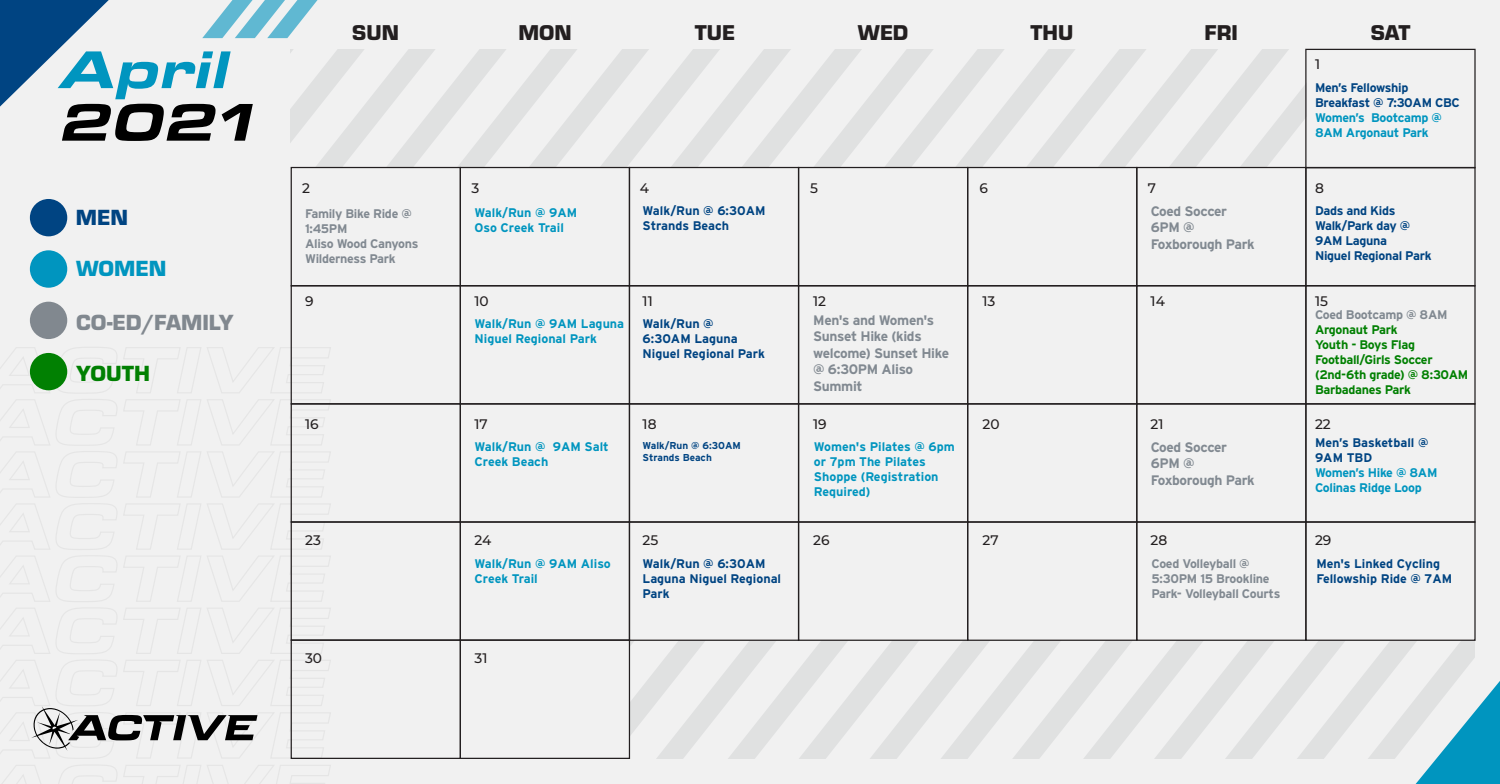
<style>
.page{position:relative;width:1500px;height:784px;background:#fff}
.page>*{position:absolute;margin:0;border:0;box-sizing:border-box;transform-origin:0 0}
.t1{font:italic 900 55px "Eurostile Ext";color:#0095bf}
.t2{font:italic 900 55px "Eurostile Ext";color:#000}
.t3{font:900 22.75px "Eurostile";color:#81888f}
.t4{font:900 22.75px "Eurostile";color:#0095bf}
.t5{font:900 22.75px "Eurostile";color:#018002}
.t6{font:900 22.75px "Eurostile";color:#004482}
.t7{font:900 22.25px "Eurostile";color:#231f20}
.t8{font:700 13.75px/16.5px "Interstate";letter-spacing:-.025em;color:#818991}
.t9{font:500 13.75px "Montserrat";color:#231f20}
.t10{font:700 12.5px/15px "Interstate";color:#0095bf}
.t11{font:700 12.5px/15px "Interstate";letter-spacing:-.005em;color:#004482}
.t12{font:700 12.5px/15px "Interstate";letter-spacing:-.025em;color:#818991}
.t13{font:700 12.5px/15px "Interstate";letter-spacing:-.025em;color:#004482}
.t14{font:700 12.5px/15px "Interstate";letter-spacing:-.025em;color:#018002}
.t15{font:700 12.5px/15px "Interstate";letter-spacing:-.025em;color:#0095bf}
.t16{font:700 10px/12px "Interstate";color:#004482}
</style>
<div class="page">
<div style="left:0;top:1px;width:1500px;height:783px;background:#f1f1f1"></div>
<svg style="left:202px;top:0;width:116px;height:38px"></svg>
<svg style="left:0;top:0;width:109px;height:107px"></svg>
<svg style="left:0;top:347px;width:331px;height:437px"></svg>
<div style="left:30px;top:199px;width:37px;height:37px;background:#004482;border-radius:50%"></div>
<div style="left:30px;top:250px;width:37px;height:38px;background:#0095bf;border-radius:50%"></div>
<div style="left:30px;top:302px;width:37px;height:37px;background:#81888f;border-radius:50%"></div>
<div style="left:30px;top:353px;width:37px;height:37px;background:#018002;border-radius:50%"></div>
<svg style="left:290px;top:49px;width:1015px;height:118px"></svg>
<div style="left:1305px;top:49px;width:171px;height:119px;border:1px solid #231f20"></div>
<div style="left:291px;top:167px;width:170px;height:119px;border:1px solid #231f20"></div>
<div style="left:460px;top:167px;width:170px;height:119px;border:1px solid #231f20"></div>
<div style="left:629px;top:167px;width:170px;height:119px;border:1px solid #231f20"></div>
<div style="left:798px;top:167px;width:170px;height:119px;border:1px solid #231f20"></div>
<div style="left:967px;top:167px;width:170px;height:119px;border:1px solid #231f20"></div>
<div style="left:1136px;top:167px;width:171px;height:119px;border:1px solid #231f20"></div>
<div style="left:1305px;top:167px;width:171px;height:119px;border:1px solid #231f20"></div>
<div style="left:291px;top:285px;width:170px;height:119px;border:1px solid #231f20"></div>
<div style="left:460px;top:285px;width:170px;height:119px;border:1px solid #231f20"></div>
<div style="left:629px;top:285px;width:170px;height:119px;border:1px solid #231f20"></div>
<div style="left:798px;top:285px;width:170px;height:119px;border:1px solid #231f20"></div>
<div style="left:967px;top:285px;width:170px;height:119px;border:1px solid #231f20"></div>
<div style="left:1136px;top:285px;width:171px;height:119px;border:1px solid #231f20"></div>
<div style="left:1305px;top:285px;width:171px;height:119px;border:1px solid #231f20"></div>
<div style="left:291px;top:403px;width:170px;height:120px;border:1px solid #231f20"></div>
<div style="left:460px;top:403px;width:170px;height:120px;border:1px solid #231f20"></div>
<div style="left:629px;top:403px;width:170px;height:120px;border:1px solid #231f20"></div>
<div style="left:798px;top:403px;width:170px;height:120px;border:1px solid #231f20"></div>
<div style="left:967px;top:403px;width:170px;height:120px;border:1px solid #231f20"></div>
<div style="left:1136px;top:403px;width:171px;height:120px;border:1px solid #231f20"></div>
<div style="left:1305px;top:403px;width:171px;height:120px;border:1px solid #231f20"></div>
<div style="left:291px;top:521px;width:170px;height:120px;border:1px solid #231f20"></div>
<div style="left:460px;top:521px;width:170px;height:120px;border:1px solid #231f20"></div>
<div style="left:291px;top:639px;width:170px;height:120px;border:1px solid #231f20"></div>
<div style="left:460px;top:639px;width:170px;height:120px;border:1px solid #231f20"></div>
<div style="left:629px;top:521px;width:170px;height:120px;border:1px solid #231f20"></div>
<div style="left:798px;top:521px;width:170px;height:120px;border:1px solid #231f20"></div>
<div style="left:967px;top:521px;width:170px;height:120px;border:1px solid #231f20"></div>
<div style="left:1136px;top:521px;width:171px;height:120px;border:1px solid #231f20"></div>
<div style="left:1305px;top:521px;width:171px;height:120px;border:1px solid #231f20"></div>
<svg style="left:630px;top:641px;width:870px;height:143px"></svg>
<h1 class="t1" style="left:60px;top:28px;width:171px">April</h1>
<h1 class="t2" style="left:60px;top:81px;width:205px">2021</h1>
<h2 class="t6" style="left:76px;top:201px;width:54px">MEN</h2>
<h2 class="t4" style="left:76px;top:252px;width:92px">WOMEN</h2>
<h2 class="t3" style="left:76px;top:306px;width:159px">CO-ED/FAMILY</h2>
<h2 class="t5" style="left:76px;top:357px;width:76px">YOUTH</h2>
<h3 class="t7" style="left:352px;top:17px;width:48px">SUN</h3>
<h3 class="t7" style="left:518px;top:17px;width:55px">MON</h3>
<h3 class="t7" style="left:695px;top:17px;width:42px">TUE</h3>
<h3 class="t7" style="left:858px;top:17px;width:52px">WED</h3>
<h3 class="t7" style="left:1030px;top:17px;width:44px">THU</h3>
<h3 class="t7" style="left:1205px;top:17px;width:35px">FRI</h3>
<h3 class="t7" style="left:1371px;top:17px;width:41px">SAT</h3>
<p class="t9" style="left:1315px;top:55px;width:7px">1</p>
<p class="t13" style="left:1315px;top:80px;width:146px">Men’s Fellowship<br>Breakfast @ 7:30AM CBC</p>
<p class="t15" style="left:1315px;top:110px;width:128px">Women’s Bootcamp @<br>8AM Argonaut Park</p>
<p class="t9" style="left:302px;top:178px;width:9px">2</p>
<p class="t9" style="left:472px;top:178px;width:9px">3</p>
<p class="t9" style="left:640px;top:178px;width:11px">4</p>
<p class="t9" style="left:810px;top:178px;width:9px">5</p>
<p class="t9" style="left:980px;top:178px;width:10px">6</p>
<p class="t9" style="left:1148px;top:178px;width:10px">7</p>
<p class="t9" style="left:1315px;top:178px;width:10px">8</p>
<p class="t12" style="left:305px;top:206px;width:115px">Family Bike Ride @<br>1:45PM<br>Aliso Wood Canyons<br>Wilderness Park</p>
<p class="t11" style="left:643px;top:203px;width:124px">Walk/Run @ 6:30AM<br>Strands Beach</p>
<p class="t8" style="left:1151px;top:202px;width:106px">Coed Soccer<br>6PM @<br>Foxborough Park</p>
<p class="t10" style="left:474px;top:205px;width:104px">Walk/Run @ 9AM<br>Oso Creek Trail</p>
<p class="t13" style="left:1315px;top:203px;width:118px">Dads and Kids<br>Walk/Park day @<br>9AM Laguna<br>Niguel Regional Park</p>
<p class="t9" style="left:305px;top:291px;width:10px">9</p>
<p class="t9" style="left:474px;top:291px;width:16px">10</p>
<p class="t9" style="left:643px;top:291px;width:12px">11</p>
<p class="t9" style="left:813px;top:291px;width:14px">12</p>
<p class="t9" style="left:983px;top:291px;width:14px">13</p>
<p class="t9" style="left:1151px;top:291px;width:16px">14</p>
<p class="t9" style="left:1315px;top:291px;width:14px">15</p>
<p class="t10" style="left:474px;top:316px;width:151px">Walk/Run @ 9AM Laguna<br>Niguel Regional Park</p>
<p class="t11" style="left:643px;top:316px;width:124px">Walk/Run @<br>6:30AM Laguna<br>Niguel Regional Park</p>
<p class="t8" style="left:813px;top:311px;width:137px">Men's and Women's<br>Sunset Hike (kids welcome) Sunset Hike @ 6:30PM Aliso<br>Summit</p>
<p class="t12" style="left:1315px;top:307px;width:134px">Coed Bootcamp @ 8AM</p>
<p class="t14" style="left:1315px;top:322px;width:155px">Argonaut Park<br>Youth - Boys Flag<br>Football/Girls Soccer (2nd-6th grade) @ 8:30AM<br>Barbadanes Park</p>
<p class="t9" style="left:305px;top:414px;width:15px">16</p>
<p class="t9" style="left:474px;top:414px;width:15px">17</p>
<p class="t9" style="left:643px;top:414px;width:15px">18</p>
<p class="t9" style="left:813px;top:414px;width:15px">19</p>
<p class="t9" style="left:983px;top:414px;width:19px">20</p>
<p class="t9" style="left:1151px;top:414px;width:14px">21</p>
<p class="t9" style="left:1315px;top:414px;width:17px">22</p>
<p class="t9" style="left:305px;top:531px;width:17px">23</p>
<p class="t10" style="left:474px;top:439px;width:136px">Walk/Run @ 9AM Salt<br>Creek Beach</p>
<p class="t16" style="left:643px;top:439px;width:100px">Walk/Run @ 6:30AM<br>Strands Beach</p>
<p class="t10" style="left:814px;top:439px;width:142px">Women's Pilates @ 6pm or 7pm The Pilates<br>Shoppe (Registration<br>Required)</p>
<p class="t8" style="left:1151px;top:438px;width:106px">Coed Soccer<br>6PM @<br>Foxborough Park</p>
<p class="t11" style="left:1315px;top:435px;width:115px">Men’s Basketball @<br>9AM TBD</p>
<p class="t15" style="left:1315px;top:465px;width:124px">Women’s Hike @ 8AM<br>Colinas Ridge Loop</p>
<p class="t9" style="left:474px;top:531px;width:18px">24</p>
<p class="t9" style="left:643px;top:531px;width:17px">25</p>
<p class="t9" style="left:813px;top:531px;width:18px">26</p>
<p class="t9" style="left:983px;top:531px;width:18px">27</p>
<p class="t9" style="left:1151px;top:531px;width:18px">28</p>
<p class="t9" style="left:1315px;top:531px;width:18px">29</p>
<p class="t10" style="left:474px;top:556px;width:138px">Walk/Run @ 9AM Aliso<br>Creek Trail</p>
<p class="t11" style="left:643px;top:556px;width:140px">Walk/Run @ 6:30AM<br>Laguna Niguel Regional<br>Park</p>
<p class="t11" style="left:1316px;top:556px;width:137px">Men's Linked Cycling<br>Fellowship Ride @ 7AM</p>
<p class="t12" style="left:1152px;top:556px;width:130px">Coed Volleyball @<br>5:30PM 15 Brookline<br>Park- Volleyball Courts</p>
<p class="t9" style="left:305px;top:648px;width:19px">30</p>
<p class="t9" style="left:474px;top:648px;width:14px">31</p>
</div>
